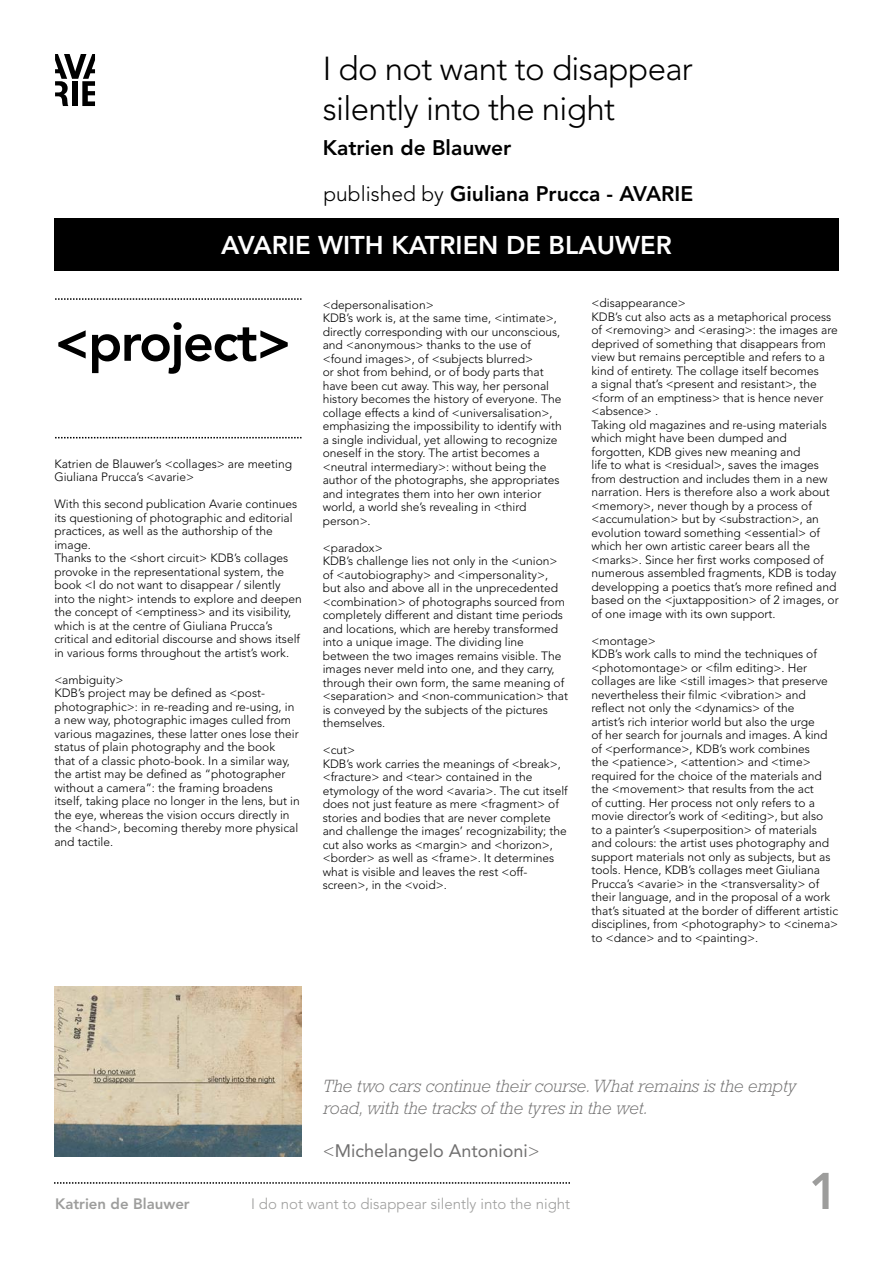
<style>
.page{position:relative;width:893px;height:1263px;background:#fff}
.page>*{position:absolute;margin:0;border:0;box-sizing:border-box;transform-origin:0 0}
.t1{font:800 54px "Avenir LT Std";letter-spacing:-.03em;color:#000}
.t2{font:800 51px "Avenir LT Std";color:#9d9d9c}
.t3{font:300 33px/39.6px "Avenir LT Std";letter-spacing:-.02em;color:#000}
.t4{font:800 25.5px "Avenir LT Std";color:#fff}
.t5{font:800 21px "Avenir LT Std";color:#000}
.t6{font:italic 300 18px/21.6px "Rockwell Std";color:#706f6f}
.t7{font:18px "Avenir LT Std";color:#706f6f}
.t8{font:300 15px "Avenir LT Std";color:#9d9d9c}
.t9{font:800 15px "Avenir LT Std";color:#9d9d9c}
.t10{font:300 12px/13.5px "Avenir LT Std";color:#000}
.s1{font-weight:300}
</style>
<div class="page">
<svg style="left:55px;top:298px;width:246px;height:2px"></svg>
<svg style="left:55px;top:437px;width:246px;height:1px"></svg>
<img style="left:54px;top:986px;width:248px;height:171px">
<div style="left:54px;top:218px;width:785px;height:52px;background:#000"></div>
<svg style="left:54px;top:1182px;width:516px;height:2px"></svg>
<svg style="left:55px;top:54px;width:40px;height:52px"></svg>
<h3 class="t3" style="left:323px;top:49px;width:372px">I do not want to disappear silently into the night</h3>
<h3 class="t5" style="left:323px;top:135px;width:190px">Katrien de Blauwer</h3>
<h3 class="t5" style="left:323px;top:181px;width:371px"><span class="s1">published by</span> Giuliana Prucca - AVARIE</h3>
<h3 class="t4" style="left:221px;top:230px;width:452px">AVARIE WITH KATRIEN DE BLAUWER</h3>
<h1 class="t1" style="left:54px;top:310px;width:240px">&lt;project&gt;</h1>
<p class="t10" style="left:54px;top:457px;width:239px">Katrien de Blauwer’s &lt;collages&gt; are meeting<br>Giuliana Prucca’s &lt;avarie&gt;</p>
<p class="t10" style="left:54px;top:497px;width:249px">With this second publication Avarie continues its questioning of photographic and editorial practices, as well as the authorship of the image.<br>Thanks to the &lt;short circuit&gt; KDB’s collages provoke in the representational system, the book &lt;I do not want to disappear / silently into the night&gt; intends to explore and deepen the concept of &lt;emptiness&gt; and its visibility, which is at the centre of Giuliana Prucca’s critical and editorial discourse and shows itself in various forms throughout the artist’s work.</p>
<p class="t10" style="left:54px;top:673px;width:247px">&lt;ambiguity&gt;<br>KDB’s project may be defined as &lt;post&shy;photographic&gt;: in re-reading and re-using, in a new way, photographic images culled from various magazines, these latter ones lose their status of plain photography and the book<br>that of a classic photo-book. In a similar way, the artist may be defined as “photographer without a camera”: the framing broadens itself, taking place no longer in the lens, but in the eye, whereas the vision occurs directly in the &lt;hand&gt;, becoming thereby more physical and tactile.</p>
<p class="t10" style="left:323px;top:298px;width:240px">&lt;depersonalisation&gt;<br>KDB’s work is, at the same time, &lt;intimate&gt;, directly corresponding with our unconscious, and &lt;anonymous&gt; thanks to the use of &lt;found images&gt;, of &lt;subjects blurred&gt;<br>or shot from behind, or of body parts that have been cut away. This way, her personal history becomes the history of everyone. The collage effects a kind of &lt;universalisation&gt;, emphasizing the impossibility to identify with a single individual, yet allowing to recognize oneself in the story. The artist becomes a &lt;neutral intermediary&gt;: without being the author of the photographs, she appropriates and integrates them into her own interior world, a world she’s revealing in &lt;third person&gt;.</p>
<p class="t10" style="left:323px;top:541px;width:247px">&lt;paradox&gt;<br>KDB’s challenge lies not only in the &lt;union&gt; of &lt;autobiography&gt; and &lt;impersonality&gt;, but also and above all in the unprecedented &lt;combination&gt; of photographs sourced from completely different and distant time periods and locations, which are hereby transformed into a unique image. The dividing line between the two images remains visible. The images never meld into one, and they carry, through their own form, the same meaning of &lt;separation&gt; and &lt;non-communication&gt; that is conveyed by the subjects of the pictures themselves.</p>
<p class="t10" style="left:323px;top:743px;width:247px">&lt;cut&gt;<br>KDB’s work carries the meanings of &lt;break&gt;, &lt;fracture&gt; and &lt;tear&gt; contained in the etymology of the word &lt;avaria&gt;. The cut itself does not just feature as mere &lt;fragment&gt; of stories and bodies that are never complete and challenge the images’ recognizability; the cut also works as &lt;margin&gt; and &lt;horizon&gt;, &lt;border&gt; as well as &lt;frame&gt;. It determines what is visible and leaves the rest &lt;off&shy;screen&gt;, in the &lt;void&gt;.</p>
<p class="t10" style="left:591px;top:296px;width:249px">&lt;disappearance&gt;<br>KDB’s cut also acts as a metaphorical process of &lt;removing&gt; and &lt;erasing&gt;: the images are deprived of something that disappears from view but remains perceptible and refers to a kind of entirety. The collage itself becomes<br>a signal that’s &lt;present and resistant&gt;, the &lt;form of an emptiness&gt; that is hence never &lt;absence&gt; .<br>Taking old magazines and re-using materials which might have been dumped and forgotten, KDB gives new meaning and<br>life to what is &lt;residual&gt;, saves the images from destruction and includes them in a new narration. Hers is therefore also a work about &lt;memory&gt;, never though by a process of &lt;accumulation&gt; but by &lt;substraction&gt;, an evolution toward something &lt;essential&gt; of which her own artistic career bears all the &lt;marks&gt;. Since her first works composed of numerous assembled fragments, KDB is today developping a poetics that’s more refined and based on the &lt;juxtapposition&gt; of 2 images, or of one image with its own support.</p>
<p class="t10" style="left:591px;top:634px;width:248px">&lt;montage&gt;<br>KDB’s work calls to mind the techniques of &lt;photomontage&gt; or &lt;film editing&gt;. Her collages are like &lt;still images&gt; that preserve nevertheless their filmic &lt;vibration&gt; and reflect not only the &lt;dynamics&gt; of the<br>artist’s rich interior world but also the urge<br>of her search for journals and images. A kind of &lt;performance&gt;, KDB’s work combines<br>the &lt;patience&gt;, &lt;attention&gt; and &lt;time&gt; required for the choice of the materials and the &lt;movement&gt; that results from the act<br>of cutting. Her process not only refers to a movie director’s work of &lt;editing&gt;, but also<br>to a painter’s &lt;superposition&gt; of materials and colours: the artist uses photography and support materials not only as subjects, but as tools. Hence, KDB’s collages meet Giuliana Prucca’s &lt;avarie&gt; in the &lt;transversality&gt; of their language, and in the proposal of a work that’s situated at the border of different artistic disciplines, from &lt;photography&gt; to &lt;cinema&gt; to &lt;dance&gt; and to &lt;painting&gt;.</p>
<h3 class="t6" style="left:323px;top:1075px;width:475px">The two cars continue their course. What remains is the empty road, with the tracks of the tyres in the wet.</h3>
<h3 class="t7" style="left:323px;top:1140px;width:219px"><span class="s1">&lt;</span>Michelangelo Antonioni<span class="s1">&gt;</span></h3>
<p class="t9" style="left:55px;top:1195px;width:136px">Katrien de Blauwer</p>
<p class="t8" style="left:251px;top:1195px;width:321px">I do not want to disappear silently into the night</p>
<h2 class="t2" style="left:809px;top:1161px;width:32px">1</h2>
</div>
